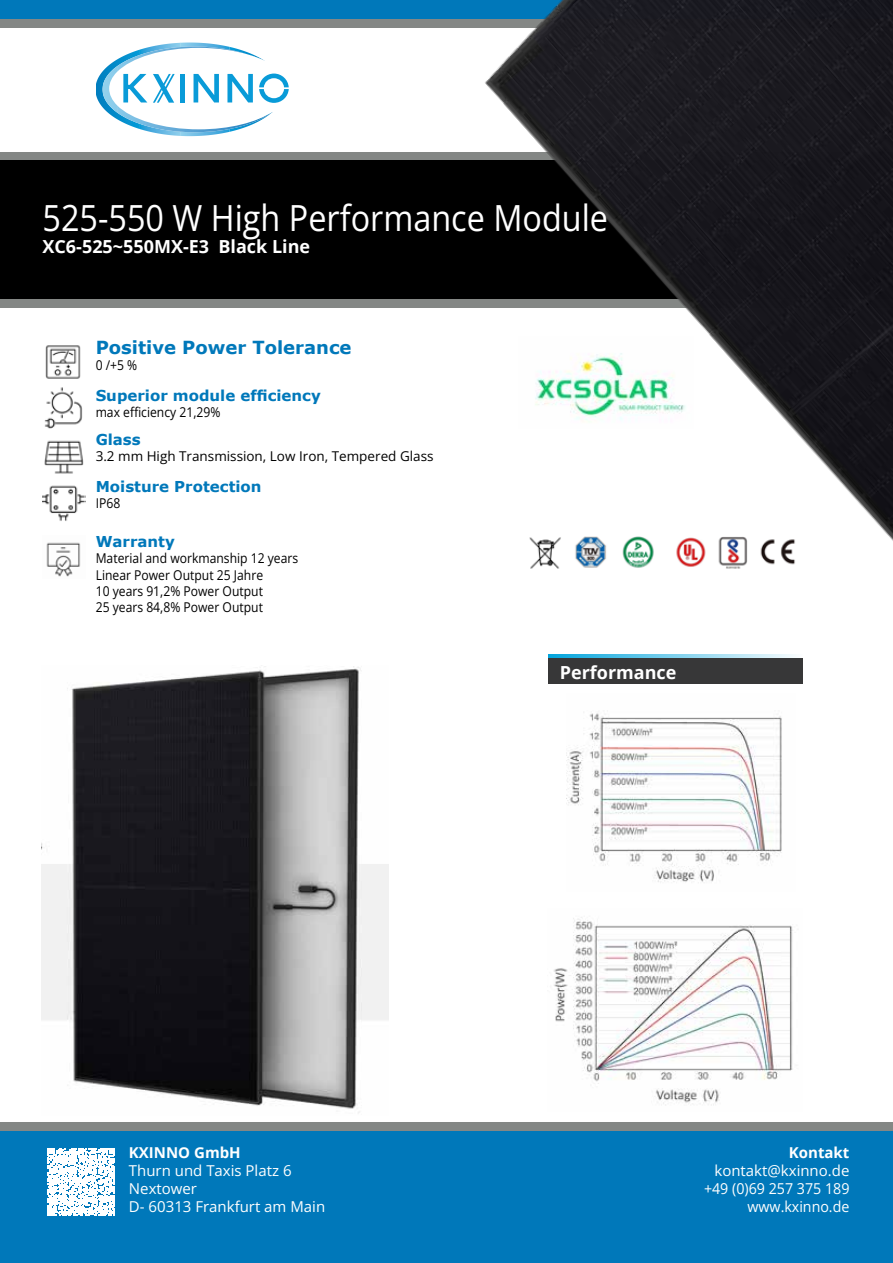
<style>
.page{position:relative;width:893px;height:1263px;background:#fff}
.page>*{position:absolute;margin:0;border:0;box-sizing:border-box;transform-origin:0 0}
.t1{font:36px "Open Sans";color:#fff;scale:.9 1}
.t2{font:700 18px "Open Sans";color:#fff}
.t3{font:700 18px "MS Reference Sans Serif";color:#0078ba}
.t4{font:15px/18px "Open Sans";color:#fff}
.t5{font:700 15px "MS Reference Sans Serif";color:#0078ba}
.t6{font:700 15px "Open Sans";color:#fff}
.t7{font:13.5px/16.2px "Open Sans";color:#000;scale:.9 1}
.t8{font:13.5px "Open Sans";color:#000}
</style>
<div class="page">
<img style="left:566px;top:713px;width:216px;height:170px">
<div style="left:0;top:299px;width:893px;height:8px;background:#848785"></div>
<div style="left:0;top:152px;width:893px;height:9px;background:#848785"></div>
<div style="left:0;top:160px;width:893px;height:139px;background:#000"></div>
<svg style="left:96px;top:43px;width:193px;height:93px"></svg>
<div style="left:0;top:0;width:893px;height:19px;background:#0078ba"></div>
<div style="left:0;top:19px;width:893px;height:9px;background:#848785"></div>
<img style="left:396px;top:0;width:497px;height:541px">
<div style="left:0;top:1122px;width:893px;height:141px;background:#0078ba"></div>
<div style="left:0;top:1122px;width:893px;height:9px;background:#848785"></div>
<img style="left:42px;top:666px;width:347px;height:447px">
<svg style="left:47px;top:1148px;width:68px;height:68px;background:#daebf5"></svg>
<img style="left:45px;top:345px;width:36px;height:34px">
<img style="left:43px;top:485px;width:42px;height:36px">
<img style="left:44px;top:387px;width:39px;height:42px">
<img style="left:44px;top:440px;width:40px;height:34px">
<svg style="left:548px;top:654px;width:254px;height:5px"></svg>
<div style="left:548px;top:659px;width:254px;height:25px;background:#373738"></div>
<img style="left:46px;top:542px;width:35px;height:35px">
<img style="left:513px;top:523px;width:289px;height:46px">
<img style="left:519px;top:336px;width:175px;height:93px">
<img style="left:554px;top:917px;width:239px;height:189px">
<h1 class="t1" style="left:43px;top:194px;width:630px">525-550 W High Performance Module</h1>
<h2 class="t2" style="left:43px;top:234px;width:269px">XC6-525~550MX-E3 Black Line</h2>
<h2 class="t3" style="left:96px;top:336px;width:257px">Positive Power Tolerance</h2>
<p class="t7" style="left:96px;top:357px;width:48px">0 /+5 %</p>
<p class="t5" style="left:96px;top:386px;width:227px">Superior module efficiency</p>
<p class="t7" style="left:96px;top:404px;width:140px">max efficiency 21,29%</p>
<p class="t5" style="left:96px;top:430px;width:47px">Glass</p>
<p class="t8" style="left:96px;top:447px;width:339px">3.2 mm High Transmission, Low Iron, Tempered Glass</p>
<p class="t5" style="left:96px;top:477px;width:167px">Moisture Protection</p>
<p class="t7" style="left:96px;top:495px;width:29px">IP68</p>
<p class="t5" style="left:96px;top:532px;width:81px">Warranty</p>
<p class="t7" style="left:96px;top:550px;width:227px">Material and workmanship 12 years<br>Linear Power Output 25 Jahre<br>10 years 91,2% Power Output<br>25 years 84,8% Power Output</p>
<h2 class="t2" style="left:560px;top:660px;width:118px">Performance</h2>
<p class="t6" style="left:129px;top:1141px;width:113px">KXINNO GmbH</p>
<p class="t4" style="left:129px;top:1161px;width:198px">Thurn und Taxis Platz 6<br>Nextower<br>D- 60313 Frankfurt am Main</p>
<p class="t6" style="left:789px;top:1141px;width:62px">Kontakt</p>
<p class="t4" style="left:704px;top:1161px;width:147px;text-align:right">kontakt@kxinno.de +49 (0)69 257 375 189 www.kxinno.de</p>
</div>
